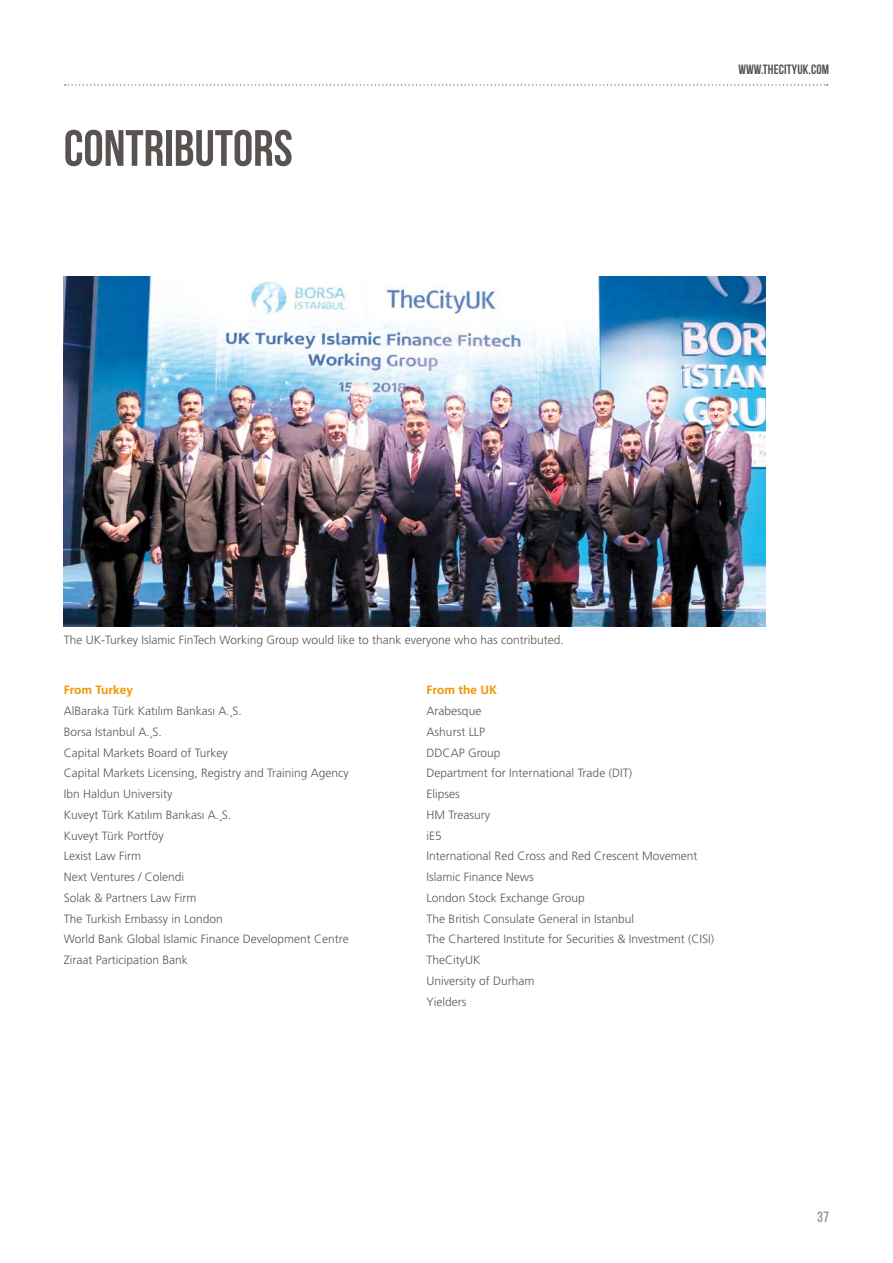
<style>
.page{position:relative;width:893px;height:1263px;background:#fff}
.page>*{position:absolute;margin:0;border:0;box-sizing:border-box;transform-origin:0 0}
.t1{font:51px "Bebas Neue";color:#585251}
.t2{font:15px "Bebas Neue";color:#9c9e9f}
.t3{font:13.5px "Bebas Neue";letter-spacing:.01em;color:#585251}
.t4{font:300 12px/20.7px "Frutiger LT Std";color:#58585a}
.t5{font:700 12px "Frutiger LT Std";color:#f39400}
</style>
<div class="page">
<svg style="left:65px;top:84px;width:763px;height:2px"></svg>
<img style="left:64px;top:276px;width:701px;height:350px">
<h1 class="t1" style="left:64px;top:120px;width:230px">CONTRIBUTORS</h1>
<p class="t3" style="left:738px;top:62px;width:92px">WWW.THECITYUK.COM</p>
<p class="t4" style="left:64px;top:630px;width:501px">The UK-Turkey Islamic FinTech Working Group would like to thank everyone who has contributed.</p>
<p class="t5" style="left:427px;top:683px;width:72px">From the UK</p>
<p class="t4" style="left:427px;top:701px;width:289px">Arabesque<br>Ashurst LLP<br>DDCAP Group<br>Department for International Trade (DIT)<br>Elipses<br>HM Treasury<br>iE5<br>International Red Cross and Red Crescent Movement<br>Islamic Finance News<br>London Stock Exchange Group<br>The British Consulate General in Istanbul<br>The Chartered Institute for Securities &amp; Investment (CISI)<br>TheCityUK<br>University of Durham<br>Yielders</p>
<p class="t5" style="left:64px;top:683px;width:71px">From Turkey</p>
<p class="t4" style="left:64px;top:701px;width:286px">AlBaraka Türk Katılım Bankası A.¸S.<br>Borsa Istanbul A.¸S.<br>Capital Markets Board of Turkey<br>Capital Markets Licensing, Registry and Training Agency<br>Ibn Haldun University<br>Kuveyt Türk Katılım Bankası A.¸S.<br>Kuveyt Türk Portföy<br>Lexist Law Firm<br>Next Ventures / Colendi<br>Solak &amp; Partners Law Firm<br>The Turkish Embassy in London<br>World Bank Global Islamic Finance Development Centre<br>Ziraat Participation Bank</p>
<p class="t2" style="left:817px;top:1209px;width:13px">37</p>
</div>
